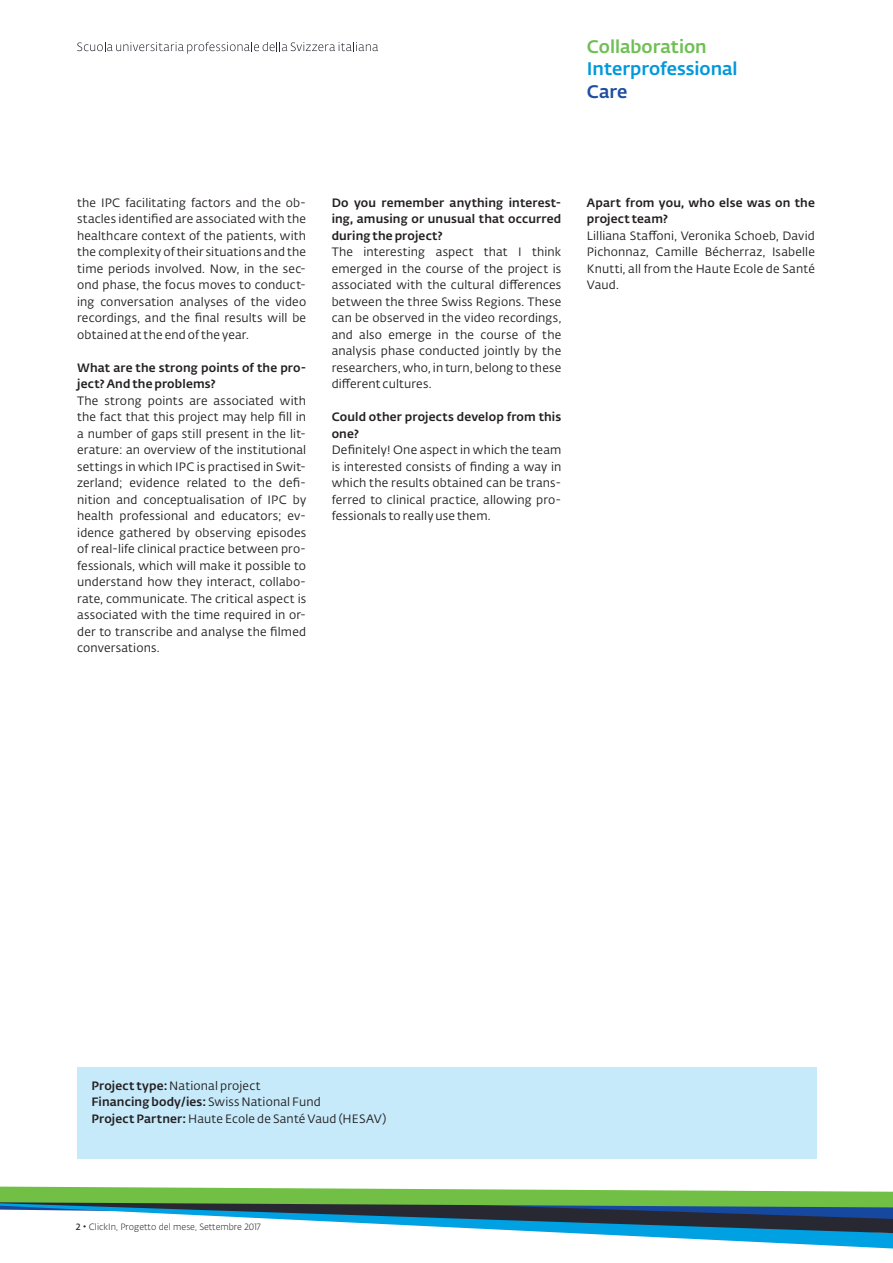
<style>
.page{position:relative;width:893px;height:1263px;background:#fff}
.page>*{position:absolute;margin:0;border:0;box-sizing:border-box;transform-origin:0 0}
.t1{font:500 18px "SUPSI Fedra Sans";color:#0099da}
.t2{font:500 18px "SUPSI Fedra Sans";color:#6fbf54}
.t3{font:500 18px "SUPSI Fedra Sans";color:#1e4ea1}
.t4{font:12px/16.5px "SUPSI Fedra Sans";letter-spacing:.015em;color:#231f20;text-align:justify}
.t5{font:500 12px/16.5px "SUPSI Fedra Sans";letter-spacing:.015em;color:#231f20}
.t6{font:300 9px "SUPSI Fedra Sans";color:#231f20}
.s1{font-weight:500}
.s2{font-weight:600}
.s3{font-size:7.5px}
</style>
<div class="page">
<svg style="left:77px;top:42px;width:301px;height:12px"></svg>
<div style="left:77px;top:1067px;width:739px;height:91px;background:#c6eafa"></div>
<svg style="left:570px;top:1233px;width:323px;height:15px"></svg>
<svg style="left:0;top:1186px;width:893px;height:47px"></svg>
<h1 class="t2" style="left:587px;top:33px;width:121px">Collaboration</h1>
<h1 class="t1" style="left:587px;top:55px;width:152px">Interprofessional</h1>
<h1 class="t3" style="left:587px;top:78px;width:42px">Care</h1>
<p class="t4" style="left:77px;top:194px;width:230px">the IPC facilitating factors and the ob&shy;stacles identified are associated with the healthcare context of the patients, with the complexity of their situations and the time periods involved. Now, in the sec&shy;ond phase, the focus moves to conduct&shy;ing conversation analyses of the video recordings, and the final results will be obtained at the end of the year.</p>
<p class="t5" style="left:77px;top:359px;width:230px">What are the strong points of the pro&shy;ject? And the problems?</p>
<p class="t4" style="left:77px;top:392px;width:230px">The strong points are associated with the fact that this project may help fill in a number of gaps still present in the lit&shy;erature: an overview of the institutional settings in which IPC is practised in Swit&shy;zerland; evidence related to the defi&shy;nition and conceptualisation of IPC by health professional and educators; ev&shy;idence gathered by observing episodes of real-life clinical practice between pro&shy;fessionals, which will make it possible to understand how they interact, collabo&shy;rate, communicate. The critical aspect is associated with the time required in or&shy;der to transcribe and analyse the filmed conversations.</p>
<p class="t5" style="left:332px;top:194px;width:231px;text-align:justify">Do you remember anything interest&shy;ing, amusing or unusual that occurred during the project?</p>
<p class="t4" style="left:332px;top:244px;width:231px">The interesting aspect that I think emerged in the course of the project is associated with the cultural differences between the three Swiss Regions. These can be observed in the video recordings, and also emerge in the course of the analysis phase conducted jointly by the researchers, who, in turn, belong to these different cultures.</p>
<p class="t5" style="left:332px;top:408px;width:231px">Could other projects develop from this one?</p>
<p class="t4" style="left:332px;top:442px;width:231px">Definitely! One aspect in which the team is interested consists of finding a way in which the results obtained can be trans&shy;ferred to clinical practice, allowing pro&shy;fessionals to really use them.</p>
<p class="t5" style="left:587px;top:194px;width:230px">Apart from you, who else was on the project team?</p>
<p class="t4" style="left:587px;top:227px;width:230px">Lilliana Staffoni, Veronika Schoeb, David Pichonnaz, Camille Bécherraz, Isabelle Knutti, all from the Haute Ecole de Santé Vaud.</p>
<p class="t4" style="left:91px;top:1077px;width:296px;text-align:left"><span class="s1">Project type:</span> National project<br><span class="s1">Financing body/ies:</span> Swiss National Fund<br><span class="s1">Project Partner:</span> Haute Ecole de Santé Vaud (HESAV)</p>
<p class="t6" style="left:76px;top:1221px;width:186px"><span class="s2">2</span> <span class="s3">◆</span> ClickIn, Progetto del mese, Settembre 2017</p>
</div>
